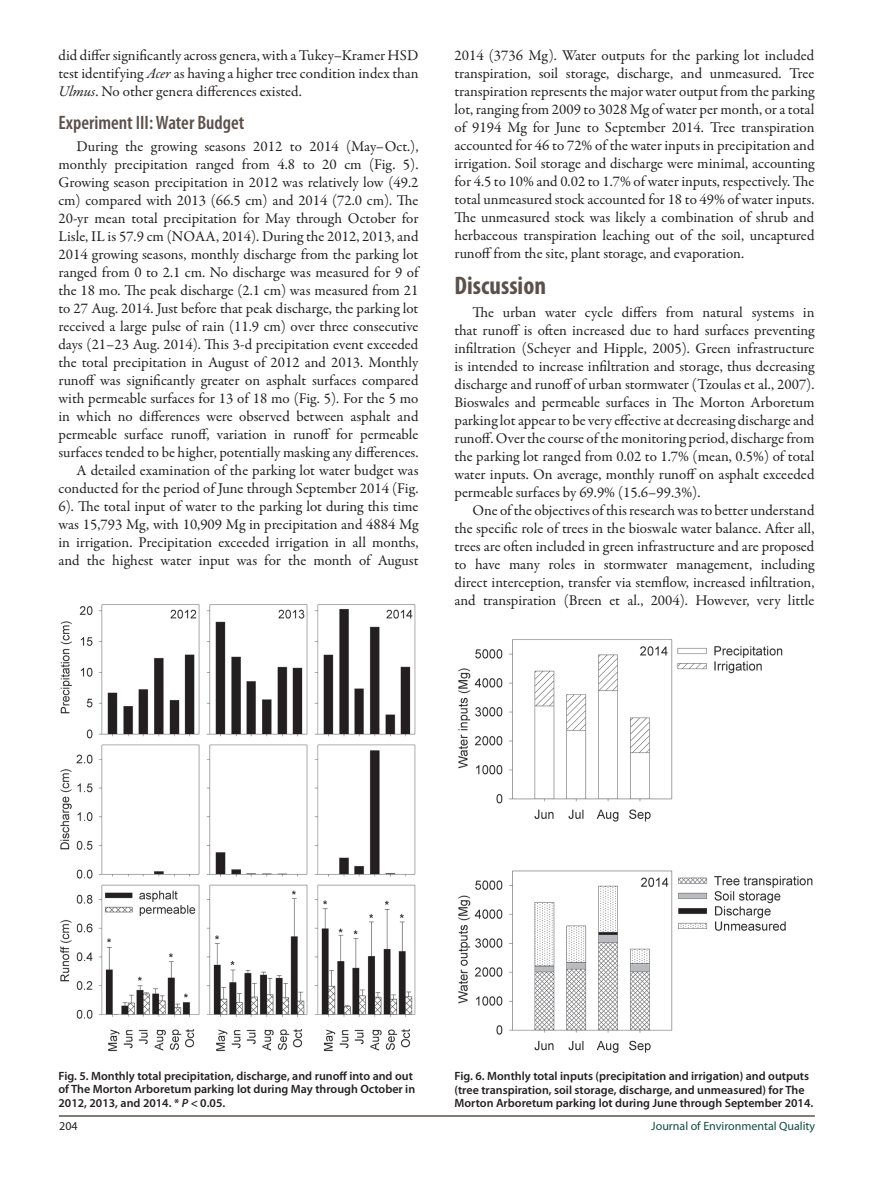
<style>
.page{position:relative;width:891px;height:1188px;background:#fff}
.page>*{position:absolute;margin:0;border:0;box-sizing:border-box;transform-origin:0 0}
.t1{font:700 condensed 25.5px "Myriad Pro";color:#5b504a}
.t2{font:600 condensed 19.5px "Myriad Pro";color:#5b504a}
.t3{font:15px/18px "Garamond Premr Pro";color:#231f20;text-align:justify}
.t4{font:600 12px/13.5px "Myriad Pro";color:#231f20}
.t5{font:12px "Myriad Pro";color:#124d41}
.t6{font:12px "Myriad Pro";color:#231f20}
.s1{font-style:italic}
</style>
<div class="page">
<hr style="left:59px;top:1115px;width:756px;height:2px;background:#5b504a">
<img style="left:60px;top:604px;width:356px;height:448px">
<img style="left:458px;top:639px;width:355px;height:414px">
<p class="t3" style="left:58px;top:47px;width:362px">did differ significantly across genera, with a Tukey–Kramer HSD test identifying <span class="s1">Acer</span> as having a higher tree condition index than <span class="s1">Ulmus</span>. No other genera differences existed.</p>
<h2 class="t2" style="left:58px;top:110px;width:187px">Experiment III: Water Budget</h2>
<p class="t3" style="left:58px;top:138px;width:363px;text-align:right">During the growing seasons 2012 to 2014 (May–Oct.), monthly precipitation ranged from 4.8 to 20 cm (Fig. 5).<br>Growing season precipitation in 2012 was relatively low (49.2 cm) compared with 2013 (66.5 cm) and 2014 (72.0 cm). The 20-yr mean total precipitation for May through October for Lisle, IL is 57.9 cm (NOAA, 2014). During the 2012, 2013, and 2014 growing seasons, monthly discharge from the parking lot ranged from 0 to 2.1 cm. No discharge was measured for 9 of the 18 mo. The peak discharge (2.1 cm) was measured from 21 to 27 Aug. 2014. Just before that peak discharge, the parking lot received a large pulse of rain (11.9 cm) over three consecutive days (21–23 Aug. 2014). This 3-d precipitation event exceeded the total precipitation in August of 2012 and 2013. Monthly runoff was significantly greater on asphalt surfaces compared with permeable surfaces for 13 of 18 mo (Fig. 5). For the 5 mo in which no differences were observed between asphalt and permeable surface runoff, variation in runoff for permeable surfaces tended to be higher, potentially masking any differences.<br>A detailed examination of the parking lot water budget was conducted for the period of June through September 2014 (Fig.<br>6). The total input of water to the parking lot during this time was 15,793 Mg, with 10,909 Mg in precipitation and 4884 Mg in irrigation. Precipitation exceeded irrigation in all months, and the highest water input was for the month of August</p>
<p class="t3" style="left:454px;top:47px;width:362px">2014 (3736 Mg). Water outputs for the parking lot included transpiration, soil storage, discharge, and unmeasured. Tree transpiration represents the major water output from the parking lot, ranging from 2009 to 3028 Mg of water per month, or a total of 9194 Mg for June to September 2014. Tree transpiration accounted for 46 to 72% of the water inputs in precipitation and irrigation. Soil storage and discharge were minimal, accounting for 4.5 to 10% and 0.02 to 1.7% of water inputs, respectively. The total unmeasured stock accounted for 18 to 49% of water inputs.<br>The unmeasured stock was likely a combination of shrub and herbaceous transpiration leaching out of the soil, uncaptured runoff from the site, plant storage, and evaporation.</p>
<h1 class="t1" style="left:454px;top:270px;width:93px">Discussion</h1>
<p class="t3" style="left:454px;top:304px;width:362px;text-indent:18px">The urban water cycle differs from natural systems in that runoff is often increased due to hard surfaces preventing infiltration (Scheyer and Hipple, 2005). Green infrastructure is intended to increase infiltration and storage, thus decreasing discharge and runoff of urban stormwater (Tzoulas et al., 2007).<br>Bioswales and permeable surfaces in The Morton Arboretum parking lot appear to be very effective at decreasing discharge and runoff. Over the course of the monitoring period, discharge from the parking lot ranged from 0.02 to 1.7% (mean, 0.5%) of total water inputs. On average, monthly runoff on asphalt exceeded permeable surfaces by 69.9% (15.6–99.3%).</p>
<p class="t3" style="left:454px;top:502px;width:362px;text-indent:18px">One of the objectives of this research was to better understand the specific role of trees in the bioswale water balance. After all, trees are often included in green infrastructure and are proposed to have many roles in stormwater management, including direct interception, transfer via stemflow, increased infiltration, and transpiration (Breen et al., 2004). However, very little</p>
<p class="t4" style="left:58px;top:1069px;width:358px">Fig. 5. Monthly total precipitation, discharge, and runoff into and out of The Morton Arboretum parking lot during May through October in<br>2012, 2013, and 2014. * <span class="s1">P</span> &lt; 0.05.</p>
<p class="t4" style="left:454px;top:1069px;width:360px">Fig. 6. Monthly total inputs (precipitation and irrigation) and outputs (tree transpiration, soil storage, discharge, and unmeasured) for The<br>Morton Arboretum parking lot during June through September 2014.</p>
<p class="t6" style="left:59px;top:1119px;width:20px">204</p>
<p class="t5" style="left:651px;top:1119px;width:165px">Journal of Environmental Quality</p>
</div>
